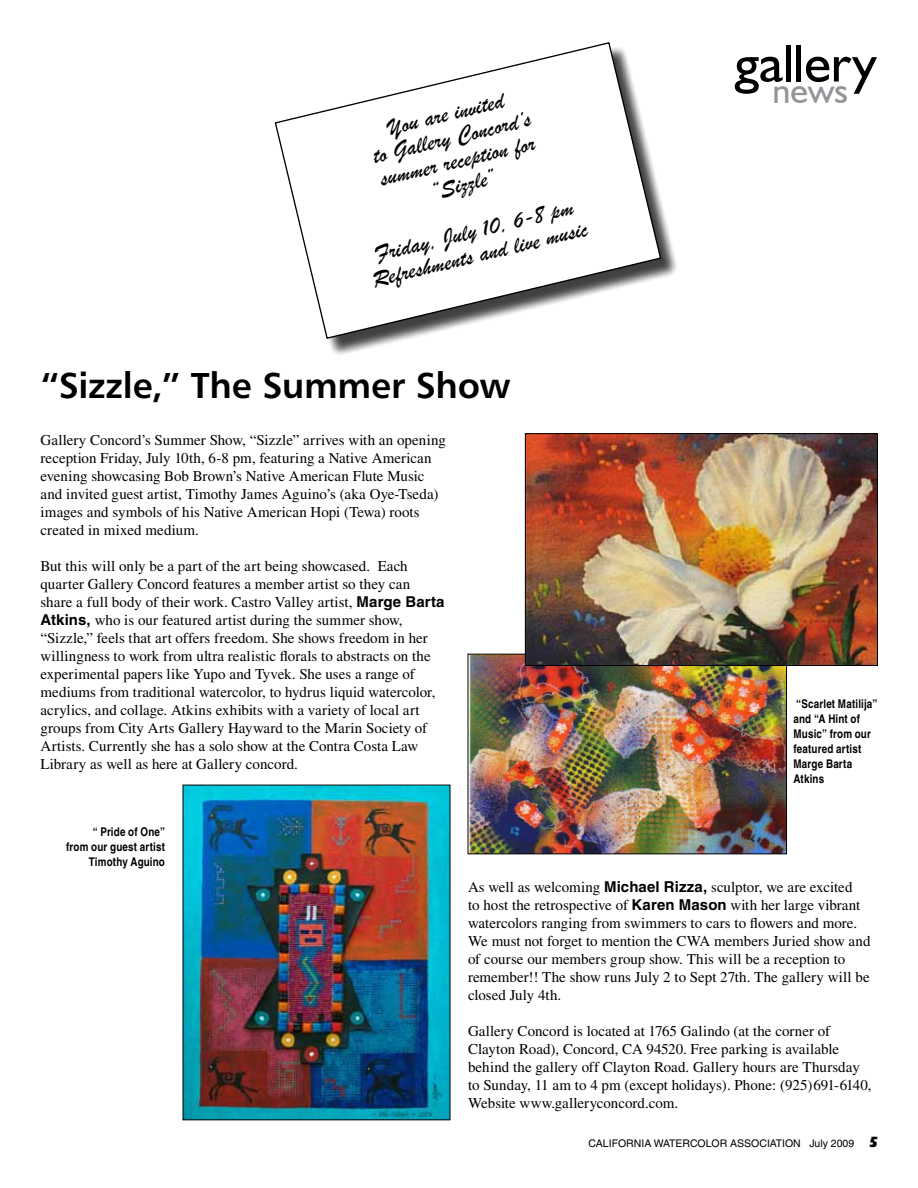
<style>
.page{position:relative;width:918px;height:1188px;background:#fff}
.page>*{position:absolute;margin:0;border:0;box-sizing:border-box;transform-origin:0 0}
.t1{font:54px "Humanist 521 BT";color:#000}
.t2{font:36px "Humanist 777 BT Bold B";letter-spacing:-.005em;color:#000}
.t3{font:36px "Humanist 521 BT";color:#939598}
.t4{font:24px/24px "Brush Script";color:#000;text-align:center}
.t5{font:15px/18px "Times";color:#000}
.t6{font:700 condensed 12px/15px "Helvetica";letter-spacing:.015em;color:#000}
.t7{font:10.5px "Helvetica";color:#000}
.s1{font-family:"Helvetica";font-weight:700}
.s2{font-family:"Humanist 521 BT";font-weight:800;font-size:15px}
</style>
<div class="page">
<img style="left:470px;top:656px;width:315px;height:196px">
<div style="left:468px;top:654px;width:319px;height:200px;border:1px solid #000"></div>
<img style="left:185px;top:787px;width:263px;height:331px">
<img style="left:527px;top:435px;width:349px;height:229px">
<div style="left:525px;top:433px;width:353px;height:233px;border:1px solid #000"></div>
<div style="left:277px;top:44px;width:401px;height:312px;background:#000;opacity:.75"></div>
<svg style="left:274px;top:42px;width:388px;height:298px"></svg>
<h3 class="t4" style="left:365px;top:122px;width:163px;rotate:-14deg">You are invited<br>to Gallery Concord’s summer reception for “Sizzle”</h3>
<h3 class="t4" style="left:364px;top:246px;width:223px;rotate:-14deg">Friday, July 10, 6-8 pm<br>Refreshments and live music</h3>
<h2 class="t2" style="left:40px;top:363px;width:472px">“Sizzle,” The Summer Show</h2>
<p class="t5" style="left:40px;top:431px;width:407px">Gallery Concord’s Summer Show, “Sizzle” arrives with an opening reception Friday, July 10th, 6-8 pm, featuring a Native American evening showcasing Bob Brown’s Native American Flute Music and invited guest artist, Timothy James Aguino’s (aka Oye-Tseda) images and symbols of his Native American Hopi (Tewa) roots created in mixed medium.</p>
<p class="t5" style="left:40px;top:557px;width:406px">But this will only be a part of the art being showcased. Each quarter Gallery Concord features a member artist so they can share a full body of their work. Castro Valley artist, <span class="s1">Marge Barta Atkins,</span> who is our featured artist during the summer show, “Sizzle,” feels that art offers freedom. She shows freedom in her willingness to work from ultra realistic florals to abstracts on the experimental papers like Yupo and Tyvek. She uses a range of mediums from traditional watercolor, to hydrus liquid watercolor, acrylics, and collage. Atkins exhibits with a variety of local art groups from City Arts Gallery Hayward to the Marin Society of Artists. Currently she has a solo show at the Contra Costa Law Library as well as here at Gallery concord.</p>
<p class="t6" style="left:66px;top:824px;width:100px;text-align:right">“ Pride of One”<br>from our guest artist<br>Timothy Aguino</p>
<h1 class="t1" style="left:735px;top:30px;width:143px">gallery</h1>
<h2 class="t3" style="left:773px;top:69px;width:77px">news</h2>
<p class="t6" style="left:794px;top:697px;width:85px">“Scarlet Matilija” and “A Hint of<br>Music” from our featured artist<br>Marge Barta<br>Atkins</p>
<p class="t5" style="left:468px;top:878px;width:404px">As well as welcoming <span class="s1">Michael Rizza,</span> sculptor, we are excited<br>to host the retrospective of <span class="s1">Karen Mason</span> with her large vibrant watercolors ranging from swimmers to cars to flowers and more.<br>We must not forget to mention the CWA members Juried show and of course our members group show. This will be a reception to remember!! The show runs July 2 to Sept 27th. The gallery will be closed July 4th.</p>
<p class="t5" style="left:468px;top:1022px;width:405px">Gallery Concord is located at 1765 Galindo (at the corner of Clayton Road), Concord, CA 94520. Free parking is available behind the gallery off Clayton Road. Gallery hours are Thursday to Sunday, 11 am to 4 pm (except holidays). Phone: (925)691-6140, Website www.galleryconcord.com.</p>
<p class="t7" style="left:588px;top:1138px;width:292px">CALIFORNIA WATERCOLOR ASSOCIATION July 2009 <span class="s2">5</span></p>
</div>
